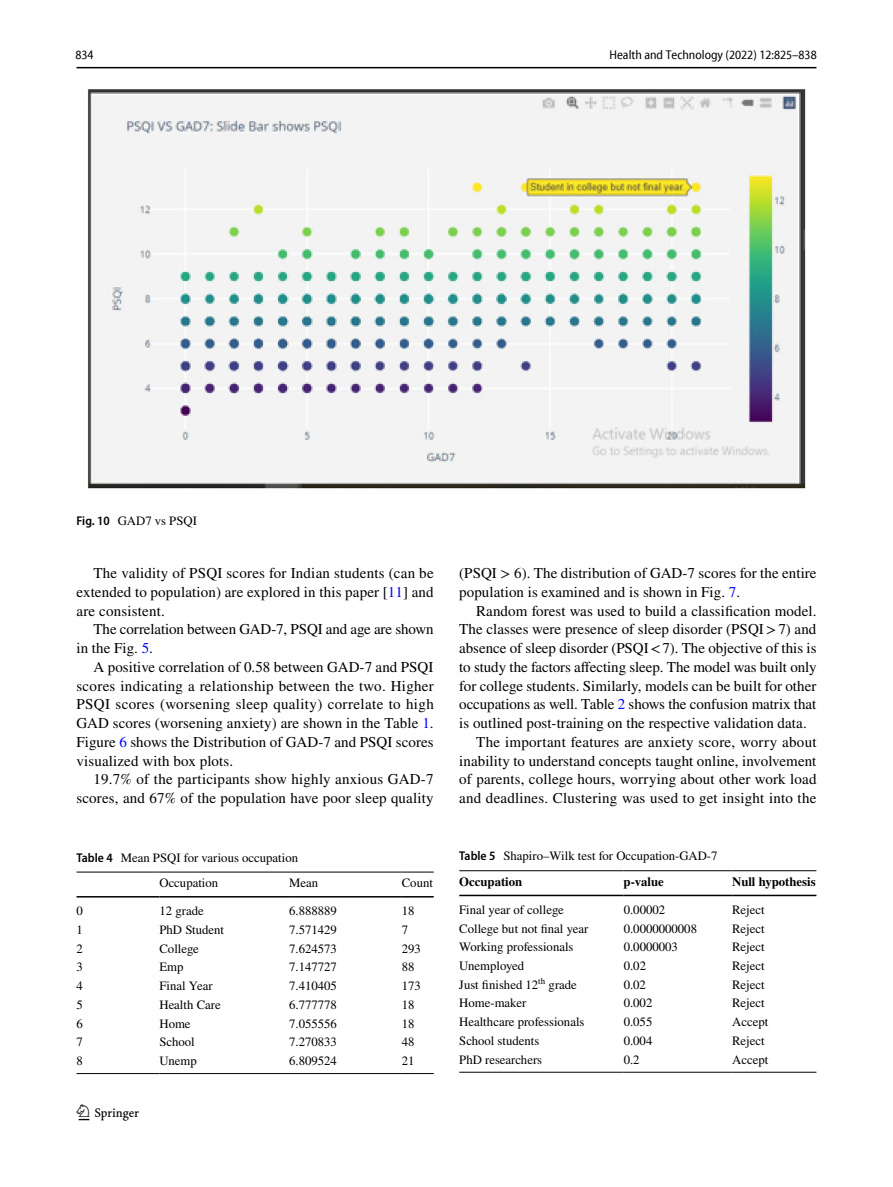
<style>
.page{position:relative;width:893px;height:1187px;background:#fff}
.page>*{position:absolute;margin:0;border:0;box-sizing:border-box;transform-origin:0 0}
.t1{font:22.5px "Springnew Regular 2";color:#000}
.t2{font:15px/18.8px "STIX";letter-spacing:.005em;color:#000;text-align:justify}
.t3{font:12.75px/25.5px "STIX";color:#000;text-align:center}
.t4{font:semi-condensed 12.75px "Myriad Pro Unic";color:#000}
.t5{font:700 12.75px "STIX";color:#000}
.s1{font-family:"Myriad Pro";font-weight:600;font-stretch:semi-condensed}
.s2{color:#00f}
.s3{font-weight:700}
</style>
<div class="page">
<hr style="left:77px;top:67px;width:739px;height:1px;background:#000">
<img style="left:87px;top:89px;width:719px;height:400px">
<hr style="left:77px;top:871px;width:82px;height:1px;background:#000">
<hr style="left:77px;top:896px;width:82px;height:1px;background:#000">
<hr style="left:159px;top:871px;width:130px;height:1px;background:#000">
<hr style="left:159px;top:896px;width:130px;height:1px;background:#000">
<hr style="left:289px;top:871px;width:113px;height:1px;background:#000">
<hr style="left:289px;top:896px;width:113px;height:1px;background:#000">
<hr style="left:402px;top:871px;width:32px;height:1px;background:#000">
<hr style="left:402px;top:896px;width:32px;height:1px;background:#000">
<hr style="left:77px;top:1073px;width:82px;height:1px;background:#000">
<hr style="left:159px;top:1073px;width:130px;height:1px;background:#000">
<hr style="left:289px;top:1073px;width:113px;height:1px;background:#000">
<hr style="left:402px;top:1073px;width:32px;height:1px;background:#000">
<hr style="left:459px;top:870px;width:165px;height:1px;background:#000">
<hr style="left:459px;top:894px;width:165px;height:2px;background:#000">
<hr style="left:624px;top:870px;width:108px;height:1px;background:#000">
<hr style="left:624px;top:894px;width:108px;height:2px;background:#000">
<hr style="left:732px;top:870px;width:84px;height:1px;background:#000">
<hr style="left:732px;top:894px;width:84px;height:2px;background:#000">
<hr style="left:459px;top:1071px;width:165px;height:1px;background:#000">
<hr style="left:624px;top:1071px;width:108px;height:1px;background:#000">
<hr style="left:732px;top:1071px;width:84px;height:1px;background:#000">
<p class="t4" style="left:75px;top:50px;width:20px">834</p>
<p class="t4" style="left:609px;top:50px;width:209px">Health and Technology (2022) 12:825–838</p>
<p class="t3" style="left:77px;top:509px;width:122px"><span class="s1">Fig. 10</span> GAD7 vs PSQI</p>
<p class="t2" style="left:77px;top:564px;width:359px;text-indent:17px">The validity of PSQI scores for Indian students (can be extended to population) are explored in this paper [<span class="s2">11</span>] and are consistent.</p>
<p class="t2" style="left:77px;top:620px;width:359px;text-indent:17px">The correlation between GAD-7, PSQI and age are shown in the Fig. <span class="s2">5</span>.</p>
<p class="t2" style="left:77px;top:658px;width:359px;text-indent:17px">A positive correlation of 0.58 between GAD-7 and PSQI scores indicating a relationship between the two. Higher PSQI scores (worsening sleep quality) correlate to high GAD scores (worsening anxiety) are shown in the Table <span class="s2">1</span>.<br>Figure <span class="s2">6</span> shows the Distribution of GAD-7 and PSQI scores visualized with box plots.</p>
<p class="t2" style="left:77px;top:770px;width:359px;text-align:right">19.7% of the participants show highly anxious GAD-7 scores, and 67% of the population have poor sleep quality</p>
<p class="t3" style="left:77px;top:845px;width:223px"><span class="s1">Table 4</span> Mean PSQI for various occupation<br>Occupation</p>
<p class="t3" style="left:289px;top:870px;width:31px">Mean</p>
<p class="t3" style="left:402px;top:870px;width:33px">Count</p>
<p class="t3" style="left:77px;top:898px;width:8px">0</p>
<p class="t3" style="left:159px;top:898px;width:46px">12 grade</p>
<p class="t3" style="left:289px;top:898px;width:49px">6.888889</p>
<p class="t3" style="left:402px;top:898px;width:14px">18</p>
<p class="t3" style="left:77px;top:917px;width:8px">1</p>
<p class="t3" style="left:159px;top:917px;width:66px">PhD Student</p>
<p class="t3" style="left:289px;top:917px;width:49px">7.571429</p>
<p class="t3" style="left:402px;top:917px;width:8px">7</p>
<p class="t3" style="left:77px;top:936px;width:8px">2</p>
<p class="t3" style="left:159px;top:936px;width:41px">College</p>
<p class="t3" style="left:289px;top:936px;width:49px">7.624573</p>
<p class="t3" style="left:402px;top:936px;width:21px">293</p>
<p class="t3" style="left:77px;top:955px;width:8px">3</p>
<p class="t3" style="left:159px;top:955px;width:26px">Emp</p>
<p class="t3" style="left:289px;top:955px;width:49px">7.147727</p>
<p class="t3" style="left:402px;top:955px;width:14px">88</p>
<p class="t3" style="left:77px;top:973px;width:8px">4</p>
<p class="t3" style="left:159px;top:973px;width:55px">Final Year</p>
<p class="t3" style="left:289px;top:973px;width:49px">7.410405</p>
<p class="t3" style="left:402px;top:973px;width:21px">173</p>
<p class="t3" style="left:77px;top:992px;width:8px">5</p>
<p class="t3" style="left:159px;top:992px;width:63px">Health Care</p>
<p class="t3" style="left:289px;top:992px;width:49px">6.777778</p>
<p class="t3" style="left:402px;top:992px;width:14px">18</p>
<p class="t3" style="left:77px;top:1011px;width:8px">6</p>
<p class="t3" style="left:159px;top:1011px;width:33px">Home</p>
<p class="t3" style="left:289px;top:1011px;width:49px">7.055556</p>
<p class="t3" style="left:402px;top:1011px;width:14px">18</p>
<p class="t3" style="left:77px;top:1029px;width:8px">7</p>
<p class="t3" style="left:159px;top:1029px;width:37px">School</p>
<p class="t3" style="left:289px;top:1029px;width:49px">7.270833</p>
<p class="t3" style="left:402px;top:1029px;width:14px">48</p>
<p class="t3" style="left:77px;top:1048px;width:8px">8</p>
<p class="t3" style="left:159px;top:1048px;width:39px">Unemp</p>
<p class="t3" style="left:289px;top:1048px;width:49px">6.809524</p>
<p class="t3" style="left:402px;top:1048px;width:14px">21</p>
<h1 class="t1" style="left:79px;top:1104px;width:62px">1 3</h1>
<p class="t2" style="left:459px;top:564px;width:359px">(PSQI &gt; 6). The distribution of GAD-7 scores for the entire population is examined and is shown in Fig. <span class="s2">7</span>.</p>
<p class="t2" style="left:476px;top:602px;width:342px">Random forest was used to build a classification model.</p>
<p class="t2" style="left:459px;top:620px;width:359px">The classes were presence of sleep disorder (PSQI&gt;7) and</p>
<p class="t2" style="left:459px;top:639px;width:359px">absence of sleep disorder (PSQI&lt;7). The objective of this is</p>
<p class="t2" style="left:459px;top:658px;width:359px">to study the factors affecting sleep. The model was built only</p>
<p class="t2" style="left:459px;top:677px;width:359px">for college students. Similarly, models can be built for other</p>
<p class="t2" style="left:459px;top:695px;width:359px">occupations as well. Table <span class="s2">2</span> shows the confusion matrix that</p>
<p class="t2" style="left:459px;top:714px;width:349px">is outlined post-training on the respective validation data.</p>
<p class="t2" style="left:476px;top:733px;width:342px">The important features are anxiety score, worry about</p>
<p class="t2" style="left:459px;top:752px;width:359px">inability to understand concepts taught online, involvement</p>
<p class="t2" style="left:459px;top:770px;width:359px">of parents, college hours, worrying about other work load</p>
<p class="t2" style="left:459px;top:789px;width:359px">and deadlines. Clustering was used to get insight into the</p>
<p class="t3" style="left:459px;top:844px;width:260px;text-align:left"><span class="s1">Table 5</span> Shapiro–Wilk test for Occupation-GAD-7<br><span class="s3">Occupation</span></p>
<p class="t5" style="left:624px;top:873px;width:42px">p-value</p>
<p class="t5" style="left:732px;top:873px;width:85px">Null hypothesis</p>
<p class="t3" style="left:459px;top:897px;width:106px">Final year of college</p>
<p class="t3" style="left:624px;top:897px;width:43px">0.00002</p>
<p class="t3" style="left:732px;top:897px;width:34px">Reject</p>
<p class="t3" style="left:459px;top:916px;width:131px">College but not final year</p>
<p class="t3" style="left:624px;top:916px;width:75px">0.0000000008</p>
<p class="t3" style="left:732px;top:916px;width:34px">Reject</p>
<p class="t3" style="left:459px;top:935px;width:116px">Working professionals</p>
<p class="t3" style="left:624px;top:935px;width:56px">0.0000003</p>
<p class="t3" style="left:732px;top:935px;width:34px">Reject</p>
<p class="t3" style="left:459px;top:953px;width:66px">Unemployed</p>
<p class="t3" style="left:624px;top:953px;width:24px">0.02</p>
<p class="t3" style="left:732px;top:953px;width:34px">Reject</p>
<p class="t3" style="left:459px;top:972px;width:119px">Just finished 12<sup>th</sup> grade</p>
<p class="t3" style="left:624px;top:972px;width:24px">0.02</p>
<p class="t3" style="left:732px;top:972px;width:34px">Reject</p>
<p class="t3" style="left:459px;top:991px;width:69px">Home-maker</p>
<p class="t3" style="left:624px;top:991px;width:30px">0.002</p>
<p class="t3" style="left:732px;top:991px;width:34px">Reject</p>
<p class="t3" style="left:459px;top:1009px;width:127px">Healthcare professionals</p>
<p class="t3" style="left:624px;top:1009px;width:30px">0.055</p>
<p class="t3" style="left:732px;top:1009px;width:37px">Accept</p>
<p class="t3" style="left:459px;top:1028px;width:82px">School students</p>
<p class="t3" style="left:624px;top:1028px;width:30px">0.004</p>
<p class="t3" style="left:732px;top:1028px;width:34px">Reject</p>
<p class="t3" style="left:459px;top:1047px;width:84px">PhD researchers</p>
<p class="t3" style="left:624px;top:1047px;width:17px">0.2</p>
<p class="t3" style="left:732px;top:1047px;width:37px">Accept</p>
</div>
